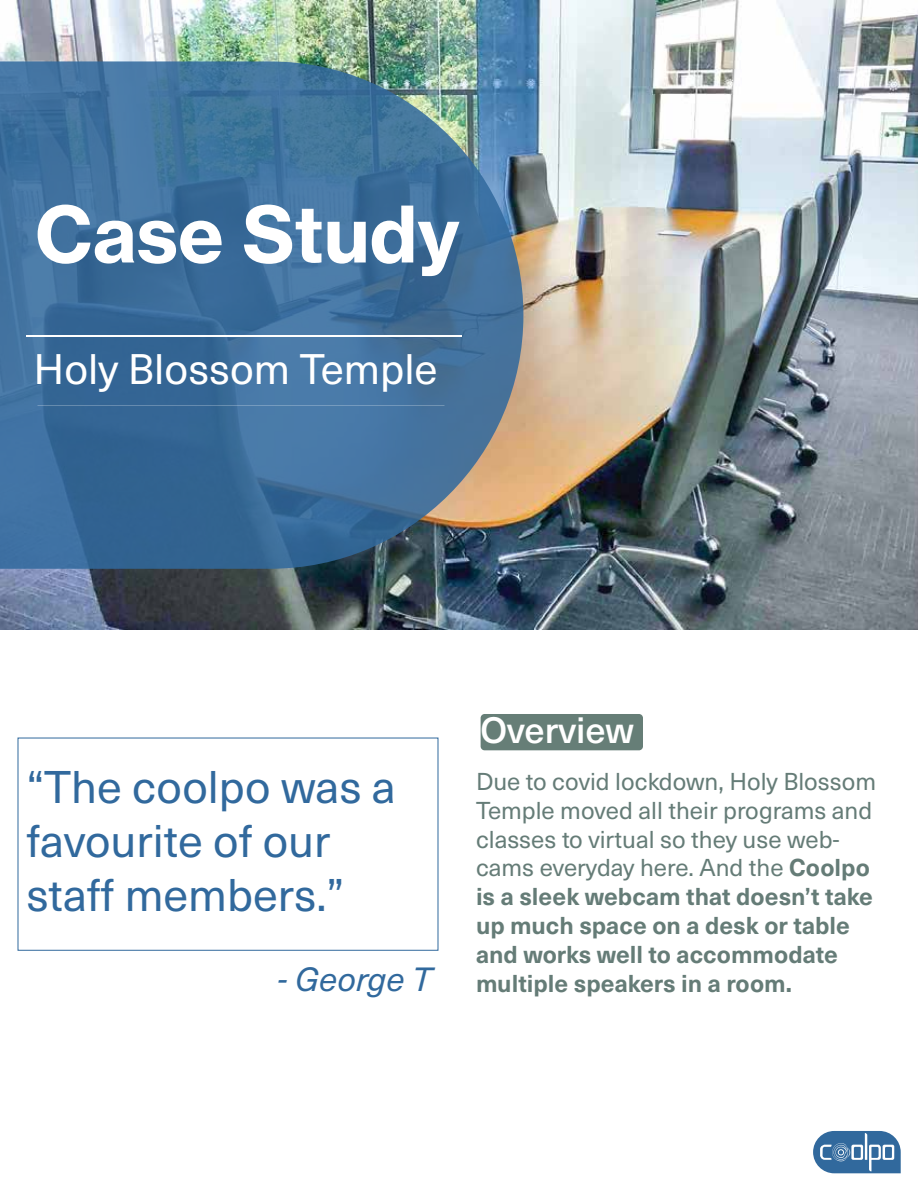
<style>
.page{position:relative;width:918px;height:1188px;background:#fff}
.page>*{position:absolute;margin:0;border:0;box-sizing:border-box;transform-origin:0 0}
.t1{font:76.5px "N Haas Grotesk TX Pro 75 Bd";color:#fff}
.t2{font:45px/54px "Neue Haas Unica W1 G";color:#31699d}
.t3{font:42px "Neue Haas Unica W1 G";color:#fff}
.t4{font:500 36px "Neue Haas Unica W1 G";color:#fff}
.t5{font:italic 33px "Neue Haas Unica W1 G";color:#31699d}
.t6{font:24px/28.8px "Neue Haas Unica W1 G";color:#657c77}
.s1{font-weight:700}
</style>
<div class="page">
<img style="left:0;top:0;width:918px;height:630px">
<svg style="left:0;top:61px;width:523px;height:508px"></svg>
<hr style="left:26px;top:335px;width:435px;height:2px;background:#fff">
<div style="left:18px;top:738px;width:420px;height:213px;border:1px solid #31699d"></div>
<div style="left:481px;top:714px;width:162px;height:36px;background:#667e77;border-radius:4px"></div>
<svg style="left:813px;top:1131px;width:88px;height:42px"></svg>
<h1 class="t1" style="left:35px;top:186px;width:426px">Case Study</h1>
<h3 class="t3" style="left:34px;top:338px;width:406px">Holy Blossom Temple</h3>
<h2 class="t2" style="left:26px;top:758px;width:371px">“The coolpo was a favourite of our staff members.”</h2>
<h3 class="t5" style="left:278px;top:955px;width:156px">- George T</h3>
<h3 class="t4" style="left:480px;top:704px;width:155px">Overview</h3>
<p class="t6" style="left:476px;top:766px;width:402px">Due to covid lockdown, Holy Blossom<br>Temple moved all their programs and classes to virtual so they use web&shy;cams everyday here. And the <span class="s1">Coolpo is a sleek webcam that doesn’t take up much space on a desk or table and works well to accommodate multiple speakers in a room.</span></p>
</div>
